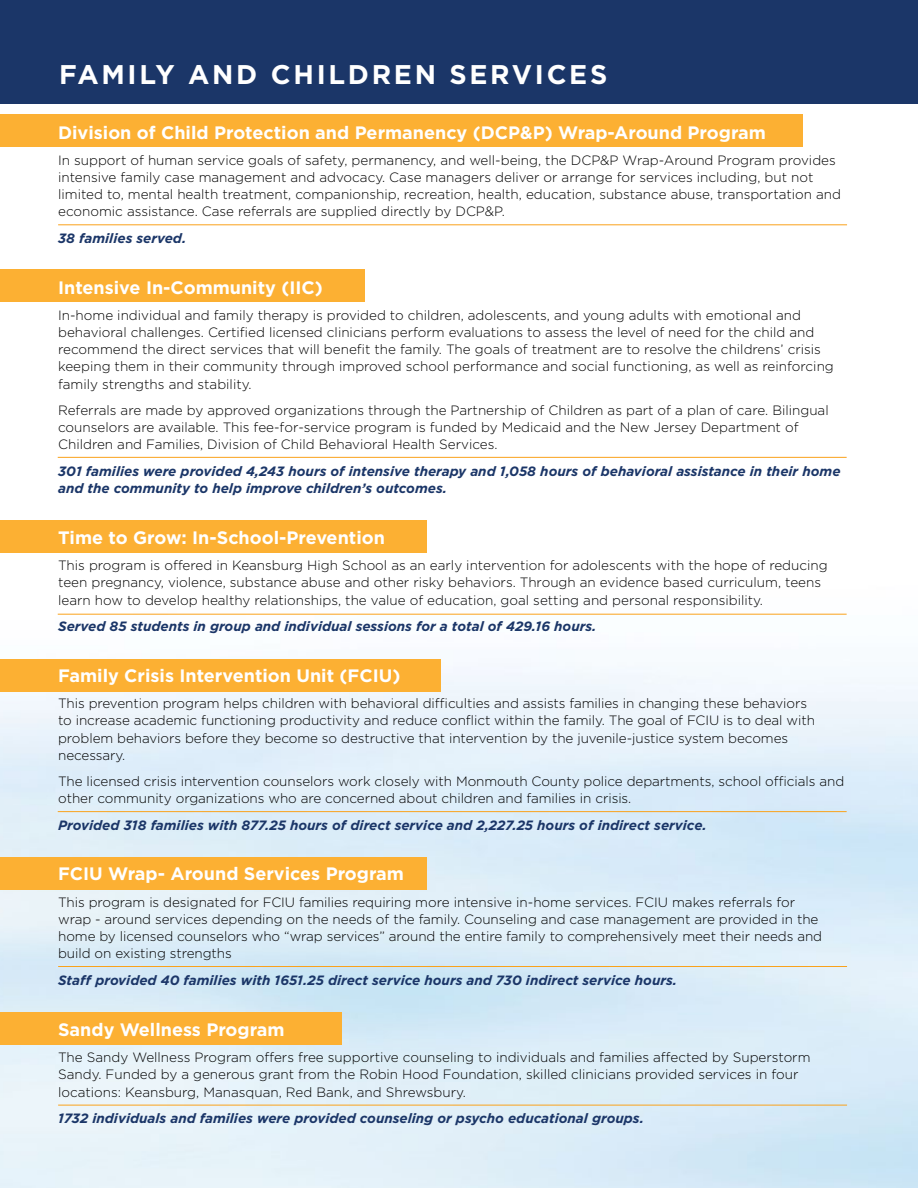
<style>
.page{position:relative;width:918px;height:1188px;background:#fff}
.page>*{position:absolute;margin:0;border:0;box-sizing:border-box;transform-origin:0 0}
.t1{font:700 27px "Gotham";letter-spacing:.1em;color:#fff}
.t2{font:700 18px "Gotham";color:#fff}
.t3{font:300 13.5px/17.2px "Gotham";color:#000}
.t4{font:italic 700 13.5px/17.2px "Gotham";color:#1b3668}
</style>
<div class="page">
<img style="left:0;top:613px;width:918px;height:575px">
<div style="left:0;top:0;width:918px;height:103px;background:#1b3668"></div>
<div style="left:0;top:269px;width:364px;height:33px;background:#fcb033"></div>
<div style="left:0;top:659px;width:441px;height:33px;background:#fcb033"></div>
<div style="left:0;top:1012px;width:341px;height:33px;background:#fcb033"></div>
<hr style="left:58px;top:225px;width:789px;height:1px;background:#faa21b">
<hr style="left:58px;top:457px;width:789px;height:1px;background:#faa21b">
<hr style="left:58px;top:614px;width:789px;height:1px;background:#faa21b">
<hr style="left:58px;top:811px;width:789px;height:1px;background:#faa21b">
<hr style="left:58px;top:966px;width:789px;height:1px;background:#faa21b">
<hr style="left:58px;top:1105px;width:789px;height:1px;background:#faa21b">
<div style="left:0;top:857px;width:427px;height:33px;background:#fcb033"></div>
<div style="left:0;top:520px;width:427px;height:33px;background:#fcb033"></div>
<div style="left:0;top:114px;width:802px;height:32px;background:#fcb033"></div>
<h1 class="t1" style="left:59px;top:56px;width:550px">FAMILY AND CHILDREN SERVICES</h1>
<h2 class="t2" style="left:58px;top:120px;width:709px">Division of Child Protection and Permanency (DCP&amp;P) Wrap-Around Program</h2>
<p class="t3" style="left:58px;top:151px;width:784px">In support of human service goals of safety, permanency, and well-being, the DCP&amp;P Wrap-Around Program provides intensive family case management and advocacy. Case managers deliver or arrange for services including, but not limited to, mental health treatment, companionship, recreation, health, education, substance abuse, transportation and economic assistance. Case referrals are supplied directly by DCP&amp;P.</p>
<p class="t4" style="left:58px;top:229px;width:130px">38 families served.</p>
<h2 class="t2" style="left:58px;top:275px;width:266px">Intensive In-Community (IIC)</h2>
<p class="t3" style="left:58px;top:306px;width:777px">In-home individual and family therapy is provided to children, adolescents, and young adults with emotional and behavioral challenges. Certified licensed clinicians perform evaluations to assess the level of need for the child and recommend the direct services that will benefit the family. The goals of treatment are to resolve the childrens’ crisis keeping them in their community through improved school performance and social functioning, as well as reinforcing family strengths and stability.</p>
<p class="t3" style="left:58px;top:401px;width:772px">Referrals are made by approved organizations through the Partnership of Children as part of a plan of care. Bilingual counselors are available. This fee-for-service program is funded by Medicaid and the New Jersey Department of<br>Children and Families, Division of Child Behavioral Health Services.</p>
<p class="t4" style="left:58px;top:462px;width:784px">301 families were provided 4,243 hours of intensive therapy and 1,058 hours of behavioral assistance in their home and the community to help improve children’s outcomes.</p>
<h2 class="t2" style="left:58px;top:526px;width:328px">Time to Grow: In-School-Prevention</h2>
<p class="t3" style="left:58px;top:556px;width:771px">This program is offered in Keansburg High School as an early intervention for adolescents with the hope of reducing teen pregnancy, violence, substance abuse and other risky behaviors. Through an evidence based curriculum, teens learn how to develop healthy relationships, the value of education, goal setting and personal responsibility.</p>
<p class="t4" style="left:58px;top:617px;width:540px">Served 85 students in group and individual sessions for a total of 429.16 hours.</p>
<h2 class="t2" style="left:58px;top:664px;width:344px">Family Crisis Intervention Unit (FCIU)</h2>
<p class="t3" style="left:58px;top:694px;width:758px">This prevention program helps children with behavioral difficulties and assists families in changing these behaviors to increase academic functioning productivity and reduce conflict within the family. The goal of FCIU is to deal with problem behaviors before they become so destructive that intervention by the juvenile-justice system becomes necessary.</p>
<p class="t3" style="left:58px;top:772px;width:788px">The licensed crisis intervention counselors work closely with Monmouth County police departments, school officials and other community organizations who are concerned about children and families in crisis.</p>
<p class="t4" style="left:58px;top:816px;width:650px">Provided 318 families with 877.25 hours of direct service and 2,227.25 hours of indirect service.</p>
<h2 class="t2" style="left:58px;top:862px;width:347px">FCIU Wrap- Around Services Program</h2>
<p class="t3" style="left:58px;top:893px;width:766px">This program is designated for FCIU families requiring more intensive in-home services. FCIU makes referrals for wrap - around services depending on the needs of the family. Counseling and case management are provided in the home by licensed counselors who “wrap services” around the entire family to comprehensively meet their needs and build on existing strengths</p>
<p class="t4" style="left:58px;top:971px;width:620px">Staff provided 40 families with 1651.25 direct service hours and 730 indirect service hours.</p>
<h2 class="t2" style="left:58px;top:1017px;width:228px">Sandy Wellness Program</h2>
<p class="t3" style="left:58px;top:1048px;width:754px">The Sandy Wellness Program offers free supportive counseling to individuals and families affected by Superstorm<br>Sandy. Funded by a generous grant from the Robin Hood Foundation, skilled clinicians provided services in four locations: Keansburg, Manasquan, Red Bank, and Shrewsbury.</p>
<p class="t4" style="left:58px;top:1109px;width:587px">1732 individuals and families were provided counseling or psycho educational groups.</p>
</div>
